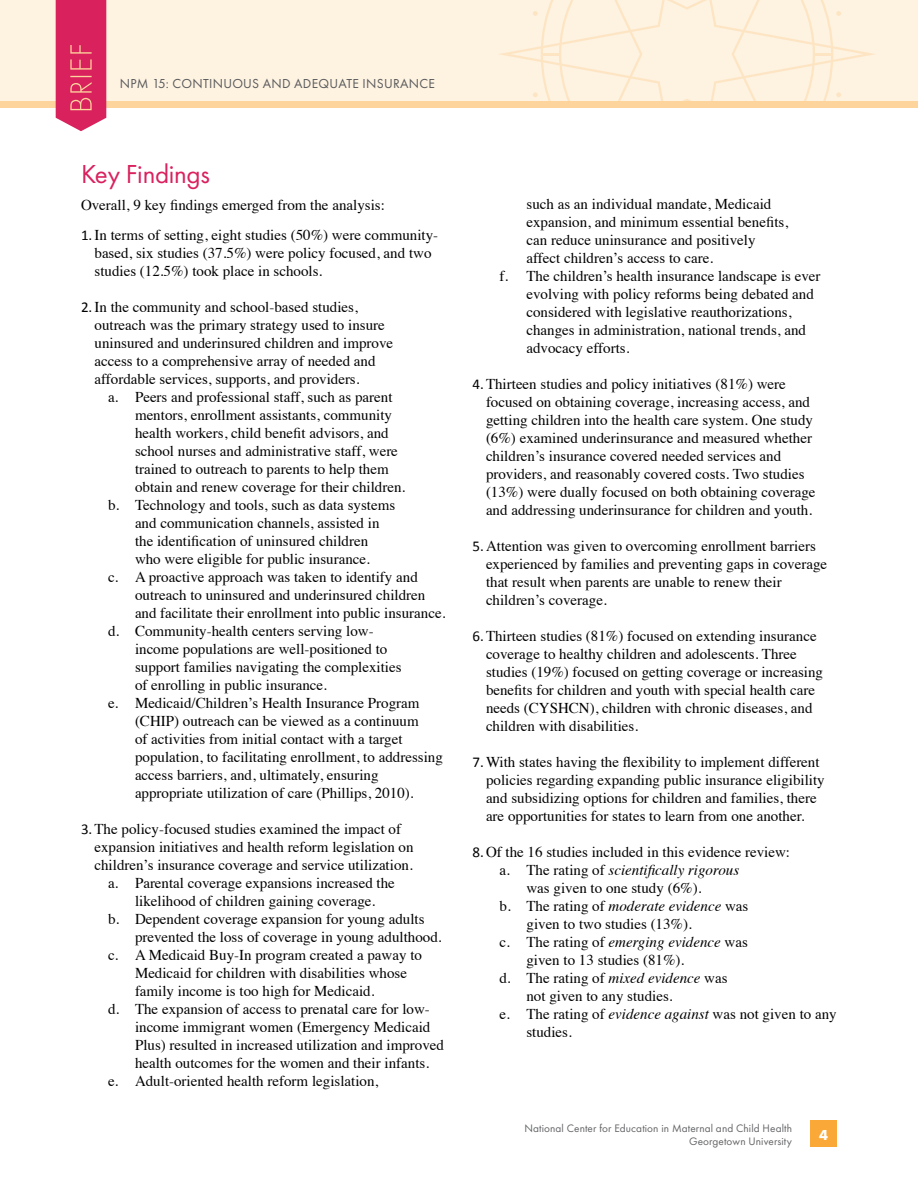
<style>
.page{position:relative;width:918px;height:1188px;background:#fff}
.page>*{position:absolute;margin:0;border:0;box-sizing:border-box;transform-origin:0 0}
.t1{font:27px "Futura PT";letter-spacing:-.01em;color:#d9215e}
.t2{font:15px/18px "Times";color:#000}
.t3{font:italic 15px "Times";color:#000}
.t4{font:700 15px "Futura PT";color:#fff}
.t5{font:13.5px "Futura PT";letter-spacing:.02em;color:#58595b}
.t6{font:11.25px/13.5px "Futura PT";letter-spacing:.01em;color:#636466;text-align:right}
.s1{font-family:"Calibri"}
.s2{font-style:normal}
.s3{font-style:italic}
</style>
<div class="page">
<div style="left:810px;top:1120px;width:27px;height:28px;background:#faa838"></div>
<div style="left:0;top:0;width:918px;height:101px;background:#fef2e1"></div>
<svg style="left:499px;top:0;width:376px;height:101px"></svg>
<div style="left:0;top:101px;width:918px;height:7px;background:#fcd49c"></div>
<svg style="left:56px;top:0;width:50px;height:131px;background:#dc3368"></svg>
<p class="t5" style="left:120px;top:75px;width:316px">NPM 15: CONTINUOUS AND ADEQUATE INSURANCE</p>
<h1 class="t1" style="left:81px;top:158px;width:130px">Key Findings</h1>
<p class="t2" style="left:81px;top:189px;width:359px;line-height:30px">Overall, 9 key findings emerged from the analysis:<br><span class="s1">1.</span>In terms of setting, eight studies (50%) were community-</p>
<p class="t2" style="left:94px;top:243px;width:339px">based, six studies (37.5%) were policy focused, and two studies (12.5%) took place in schools.</p>
<p class="t2" style="left:95px;top:297px;width:300px;text-indent:-14px"><span class="s1">2.</span>In the community and school-based studies, outreach was the primary strategy used to insure uninsured and underinsured children and improve access to a comprehensive array of needed and affordable services, supports, and providers.</p>
<p class="t2" style="left:108px;top:387px;width:286px">a. Peers and professional staff, such as parent</p>
<p class="t2" style="left:135px;top:405px;width:259px">mentors, enrollment assistants, community</p>
<p class="t2" style="left:135px;top:423px;width:255px">health workers, child benefit advisors, and</p>
<p class="t2" style="left:135px;top:441px;width:264px">school nurses and administrative staff, were</p>
<p class="t2" style="left:135px;top:459px;width:255px">trained to outreach to parents to help them</p>
<p class="t2" style="left:135px;top:477px;width:272px">obtain and renew coverage for their children.</p>
<p class="t2" style="left:108px;top:495px;width:289px">b. Technology and tools, such as data systems</p>
<p class="t2" style="left:135px;top:513px;width:246px">and communication channels, assisted in</p>
<p class="t2" style="left:135px;top:531px;width:235px">the identification of uninsured children</p>
<p class="t2" style="left:135px;top:549px;width:236px">who were eligible for public insurance.</p>
<p class="t2" style="left:108px;top:567px;width:311px">c. A proactive approach was taken to identify and</p>
<p class="t2" style="left:135px;top:585px;width:292px">outreach to uninsured and underinsured children</p>
<p class="t2" style="left:135px;top:603px;width:312px">and facilitate their enrollment into public insurance.</p>
<p class="t2" style="left:108px;top:621px;width:267px">d. Community-health centers serving low-</p>
<p class="t2" style="left:135px;top:639px;width:254px">income populations are well-positioned to</p>
<p class="t2" style="left:135px;top:657px;width:268px">support families navigating the complexities</p>
<p class="t2" style="left:135px;top:675px;width:194px">of enrolling in public insurance.</p>
<p class="t2" style="left:108px;top:693px;width:313px">e. Medicaid/Children’s Health Insurance Program</p>
<p class="t2" style="left:135px;top:711px;width:285px">(CHIP) outreach can be viewed as a continuum</p>
<p class="t2" style="left:135px;top:729px;width:269px">of activities from initial contact with a target</p>
<p class="t2" style="left:135px;top:747px;width:309px">population, to facilitating enrollment, to addressing</p>
<p class="t2" style="left:135px;top:765px;width:245px">access barriers, and, ultimately, ensuring</p>
<p class="t2" style="left:135px;top:783px;width:280px">appropriate utilization of care (Phillips, 2010).</p>
<p class="t2" style="left:81px;top:819px;width:322px"><span class="s1">3.</span>The policy-focused studies examined the impact of</p>
<p class="t2" style="left:95px;top:837px;width:321px">expansion initiatives and health reform legislation on</p>
<p class="t2" style="left:95px;top:855px;width:320px">children’s insurance coverage and service utilization.</p>
<p class="t2" style="left:108px;top:873px;width:288px">a. Parental coverage expansions increased the</p>
<p class="t2" style="left:135px;top:891px;width:242px">likelihood of children gaining coverage.</p>
<p class="t2" style="left:108px;top:909px;width:318px">b. Dependent coverage expansion for young adults</p>
<p class="t2" style="left:135px;top:927px;width:308px">prevented the loss of coverage in young adulthood.</p>
<p class="t2" style="left:108px;top:945px;width:316px">c. A Medicaid Buy-In program created a paway to</p>
<p class="t2" style="left:135px;top:963px;width:274px">Medicaid for children with disabilities whose</p>
<p class="t2" style="left:135px;top:981px;width:241px">family income is too high for Medicaid.</p>
<p class="t2" style="left:108px;top:999px;width:323px">d. The expansion of access to prenatal care for low-</p>
<p class="t2" style="left:135px;top:1017px;width:297px">income immigrant women (Emergency Medicaid</p>
<p class="t2" style="left:135px;top:1035px;width:311px">Plus) resulted in increased utilization and improved</p>
<p class="t2" style="left:135px;top:1053px;width:296px">health outcomes for the women and their infants.</p>
<p class="t2" style="left:108px;top:1071px;width:272px">e. Adult-oriented health reform legislation,</p>
<p class="t2" style="left:526px;top:194px;width:246px">such as an individual mandate, Medicaid</p>
<p class="t2" style="left:526px;top:212px;width:263px">expansion, and minimum essential benefits,</p>
<p class="t2" style="left:526px;top:230px;width:231px">can reduce uninsurance and positively</p>
<p class="t2" style="left:526px;top:248px;width:188px">affect children’s access to care.</p>
<p class="t2" style="left:500px;top:266px;width:323px">f. The children’s health insurance landscape is ever</p>
<p class="t2" style="left:526px;top:284px;width:289px">evolving with policy reforms being debated and</p>
<p class="t2" style="left:526px;top:302px;width:266px">considered with legislative reauthorizations,</p>
<p class="t2" style="left:526px;top:320px;width:281px">changes in administration, national trends, and</p>
<p class="t2" style="left:526px;top:338px;width:105px">advocacy efforts.</p>
<p class="t2" style="left:486px;top:374px;width:331px;text-indent:-14px"><span class="s1">4.</span>Thirteen studies and policy initiatives (81%) were focused on obtaining coverage, increasing access, and getting children into the health care system. One study (6%) examined underinsurance and measured whether children’s insurance covered needed services and providers, and reasonably covered costs. Two studies (13%) were dually focused on both obtaining coverage and addressing underinsurance for children and youth.</p>
<p class="t2" style="left:486px;top:536px;width:343px;text-indent:-14px"><span class="s1">5.</span>Attention was given to overcoming enrollment barriers experienced by families and preventing gaps in coverage that result when parents are unable to renew their children’s coverage.</p>
<p class="t2" style="left:486px;top:626px;width:339px;text-indent:-14px"><span class="s1">6.</span>Thirteen studies (81%) focused on extending insurance coverage to healthy children and adolescents. Three studies (19%) focused on getting coverage or increasing benefits for children and youth with special health care needs (CYSHCN), children with chronic diseases, and children with disabilities.</p>
<p class="t2" style="left:486px;top:752px;width:340px;text-indent:-14px"><span class="s1">7.</span>With states having the flexibility to implement different policies regarding expanding public insurance eligibility and subsidizing options for children and families, there are opportunities for states to learn from one another.</p>
<p class="t2" style="left:473px;top:842px;width:319px"><span class="s1">8.</span>Of the 16 studies included in this evidence review:</p>
<p class="t3" style="left:500px;top:857px;width:241px"><span class="s2">a. The rating of</span> scientifically rigorous</p>
<p class="t2" style="left:527px;top:878px;width:176px">was given to one study (6%).</p>
<p class="t2" style="left:500px;top:896px;width:250px">b. The rating of <span class="s3">moderate evidence</span> was</p>
<p class="t2" style="left:526px;top:914px;width:167px">given to two studies (13%).</p>
<p class="t2" style="left:500px;top:932px;width:250px">c. The rating of <span class="s3">emerging evidence</span> was</p>
<p class="t2" style="left:526px;top:950px;width:159px">given to 13 studies (81%).</p>
<p class="t2" style="left:499px;top:968px;width:230px">d. The rating of <span class="s3">mixed evidence</span> was</p>
<p class="t2" style="left:526px;top:986px;width:148px">not given to any studies.</p>
<p class="t2" style="left:499px;top:1004px;width:339px">e. The rating of <span class="s3">evidence against</span> was not given to any</p>
<p class="t2" style="left:526px;top:1022px;width:47px">studies.</p>
<p class="t6" style="left:524px;top:1121px;width:269px">National Center for Education in Maternal and Child Health<br>Georgetown University</p>
<p class="t4" style="left:819px;top:1125px;width:10px">4</p>
</div>
